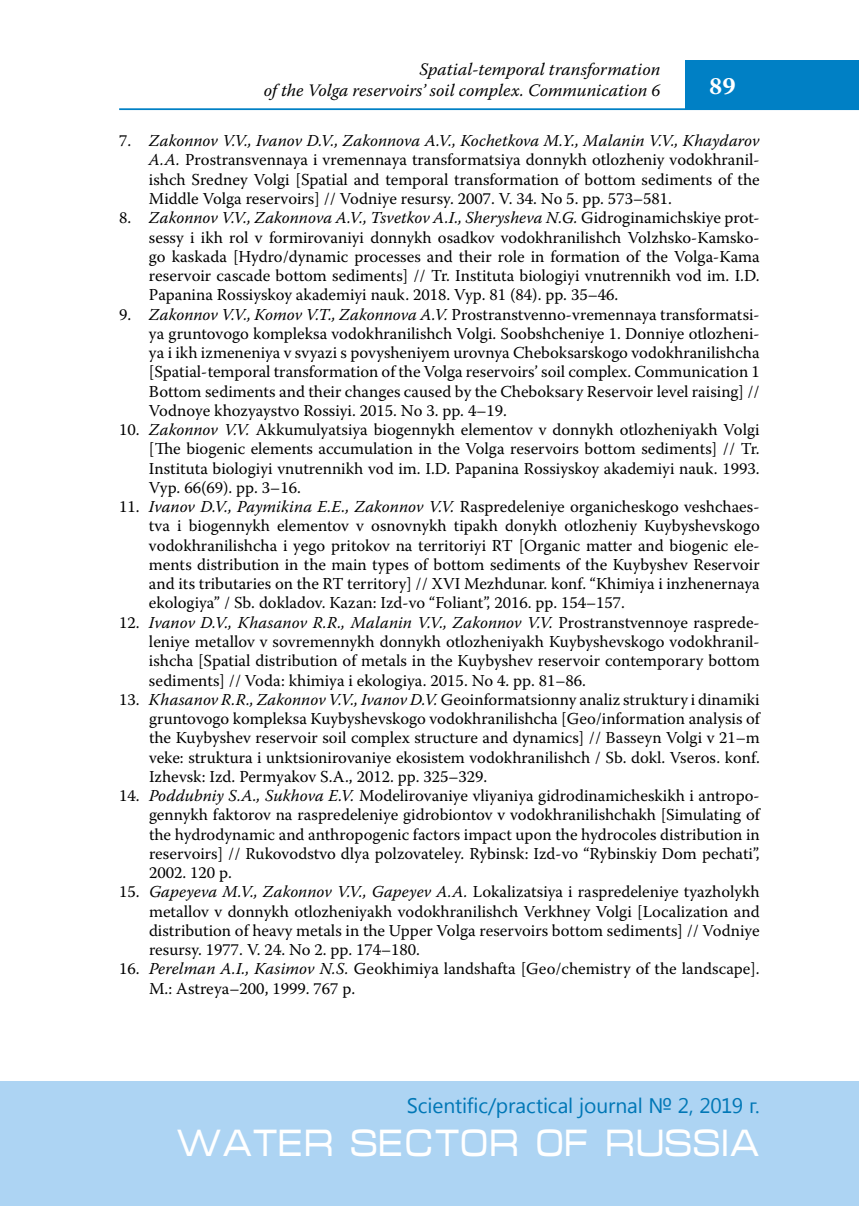
<style>
.page{position:relative;width:859px;height:1206px;background:#fff}
.page>*{position:absolute;margin:0;border:0;box-sizing:border-box;transform-origin:0 0}
.t1{font:38.5px "Micra C";color:#fff;scale:.83 1}
.t2{font:700 24.5px "Warnock Pro";color:#fff}
.t3{font:21px "Segoe UI";letter-spacing:-.005em;color:#0077b6}
.t4{font:italic 17.5px/21px "Warnock Pro";color:#000;text-align:right}
.t5{font:16.62px/19.2px "Warnock Pro";color:#000;text-align:justify}
.s1{font-style:italic}
</style>
<div class="page">
<hr style="left:119px;top:108px;width:739px;height:2px;background:#0080c5">
<div style="left:685px;top:60px;width:173px;height:50px;background:#0080c5"></div>
<div style="left:0;top:1081px;width:858px;height:124px;background:#add4f3"></div>
<p class="t4" style="left:264px;top:59px;width:398px">Spatial-temporal transformation<br>of the Volga reservoirs’ soil complex. Communication 6</p>
<h2 class="t2" style="left:708px;top:71px;width:28px">89</h2>
<p class="t5" style="left:149px;top:131px;width:612px;text-indent:-30px">7. <span class="s1">Zakonnov V.V., Ivanov D.V., Zakonnova A.V., Kochetkova M.Y., Malanin V.V., Khaydarov A.A.</span> Prostransvennaya i vremennaya transformatsiya donnykh otlozheniy vodokhranil&shy;ishch Sredney Volgi [Spatial and temporal transformation of bottom sediments of the Middle Volga reservoirs] // Vodniye resursy. 2007. V. 34. No 5. pp. 573–581.</p>
<p class="t5" style="left:149px;top:208px;width:612px;text-indent:-30px">8. <span class="s1">Zakonnov V.V., Zakonnova A.V., Tsvetkov A.I., Sherysheva N.G.</span> Gidroginamichskiye prot&shy;sessy i ikh rol v formirovaniyi donnykh osadkov vodokhranilishch Volzhsko-Kamsko&shy;go kaskada [Hydro/dynamic processes and their role in formation of the Volga-Kama reservoir cascade bottom sediments] // Tr. Instituta biologiyi vnutrennikh vod im. I.D.<br>Papanina Rossiyskoy akademiyi nauk. 2018. Vyp. 81 (84). pp. 35–46.</p>
<p class="t5" style="left:149px;top:304px;width:612px;text-indent:-30px">9. <span class="s1">Zakonnov V.V., Komov V.T., Zakonnova A.V.</span> Prostranstvenno-vremennaya transformatsi&shy;ya gruntovogo kompleksa vodokhranilishch Volgi. Soobshcheniye 1. Donniye otlozheni&shy;ya i ikh izmeneniya v svyazi s povysheniyem urovnya Cheboksarskogo vodokhranilishcha [Spatial-temporal transformation of the Volga reservoirs’ soil complex. Communication 1<br>Bottom sediments and their changes caused by the Cheboksary Reservoir level raising] // Vodnoye khozyaystvo Rossiyi. 2015. No 3. pp. 4–19.</p>
<p class="t5" style="left:149px;top:420px;width:612px;text-indent:-30px">10. <span class="s1">Zakonnov V.V.</span> Akkumulyatsiya biogennykh elementov v donnykh otlozheniyakh Volgi [The biogenic elements accumulation in the Volga reservoirs bottom sediments] // Tr.<br>Instituta biologiyi vnutrennikh vod im. I.D. Papanina Rossiyskoy akademiyi nauk. 1993.<br>Vyp. 66(69). pp. 3–16.</p>
<p class="t5" style="left:149px;top:497px;width:612px;text-indent:-30px">11. <span class="s1">Ivanov D.V., Paymikina E.E., Zakonnov V.V.</span> Raspredeleniye organicheskogo veshchaes&shy;tva i biogennykh elementov v osnovnykh tipakh donykh otlozheniy Kuybyshevskogo vodokhranilishcha i yego pritokov na territoriyi RT [Organic matter and biogenic ele&shy;ments distribution in the main types of bottom sediments of the Kuybyshev Reservoir and its tributaries on the RT territory] // XVI Mezhdunar. konf. “Khimiya i inzhenernaya ekologiya” / Sb. dokladov. Kazan: Izd-vo “Foliant”, 2016. pp. 154–157.</p>
<p class="t5" style="left:149px;top:612px;width:612px;text-indent:-30px">12. <span class="s1">Ivanov D.V., Khasanov R.R., Malanin V.V., Zakonnov V.V.</span> Prostranstvennoye rasprede&shy;leniye metallov v sovremennykh donnykh otlozheniyakh Kuybyshevskogo vodokhranil&shy;ishcha [Spatial distribution of metals in the Kuybyshev reservoir contemporary bottom sediments] // Voda: khimiya i ekologiya. 2015. No 4. pp. 81–86.</p>
<p class="t5" style="left:149px;top:689px;width:612px;text-indent:-30px">13. <span class="s1">Khasanov R.R., Zakonnov V.V., Ivanov D.V.</span> Geoinformatsionny analiz struktury i dinamiki gruntovogo kompleksa Kuybyshevskogo vodokhranilishcha [Geo/information analysis of the Kuybyshev reservoir soil complex structure and dynamics] // Basseyn Volgi v 21–m veke: struktura i unktsionirovaniye ekosistem vodokhranilishch / Sb. dokl. Vseros. konf.<br>Izhevsk: Izd. Permyakov S.A., 2012. pp. 325–329.</p>
<p class="t5" style="left:149px;top:785px;width:612px;text-indent:-30px">14. <span class="s1">Poddubniy S.A., Sukhova E.V.</span> Modelirovaniye vliyaniya gidrodinamicheskikh i antropo&shy;gennykh faktorov na raspredeleniye gidrobiontov v vodokhranilishchakh [Simulating of the hydrodynamic and anthropogenic factors impact upon the hydrocoles distribution in reservoirs] // Rukovodstvo dlya polzovateley. Rybinsk: Izd-vo “Rybinskiy Dom pechati”, 2002. 120 p.</p>
<p class="t5" style="left:149px;top:882px;width:612px;text-indent:-30px">15. <span class="s1">Gapeyeva M.V., Zakonnov V.V., Gapeyev A.A.</span> Lokalizatsiya i raspredeleniye tyazholykh metallov v donnykh otlozheniyakh vodokhranilishch Verkhney Volgi [Localization and distribution of heavy metals in the Upper Volga reservoirs bottom sediments] // Vodniye resursy. 1977. V. 24. No 2. pp. 174–180.</p>
<p class="t5" style="left:149px;top:959px;width:612px;text-indent:-30px">16. <span class="s1">Perelman A.I., Kasimov N.S.</span> Geokhimiya landshafta [Geo/chemistry of the landscape].<br>M.: Astreya–200, 1999. 767 p.</p>
<p class="t3" style="left:406px;top:1090px;width:354px">scientific/practical journal № 2, 2019 г.</p>
<h1 class="t1" style="left:175px;top:1126px;width:705px">WATER SECTOR OF RUSSIA</h1>
</div>
